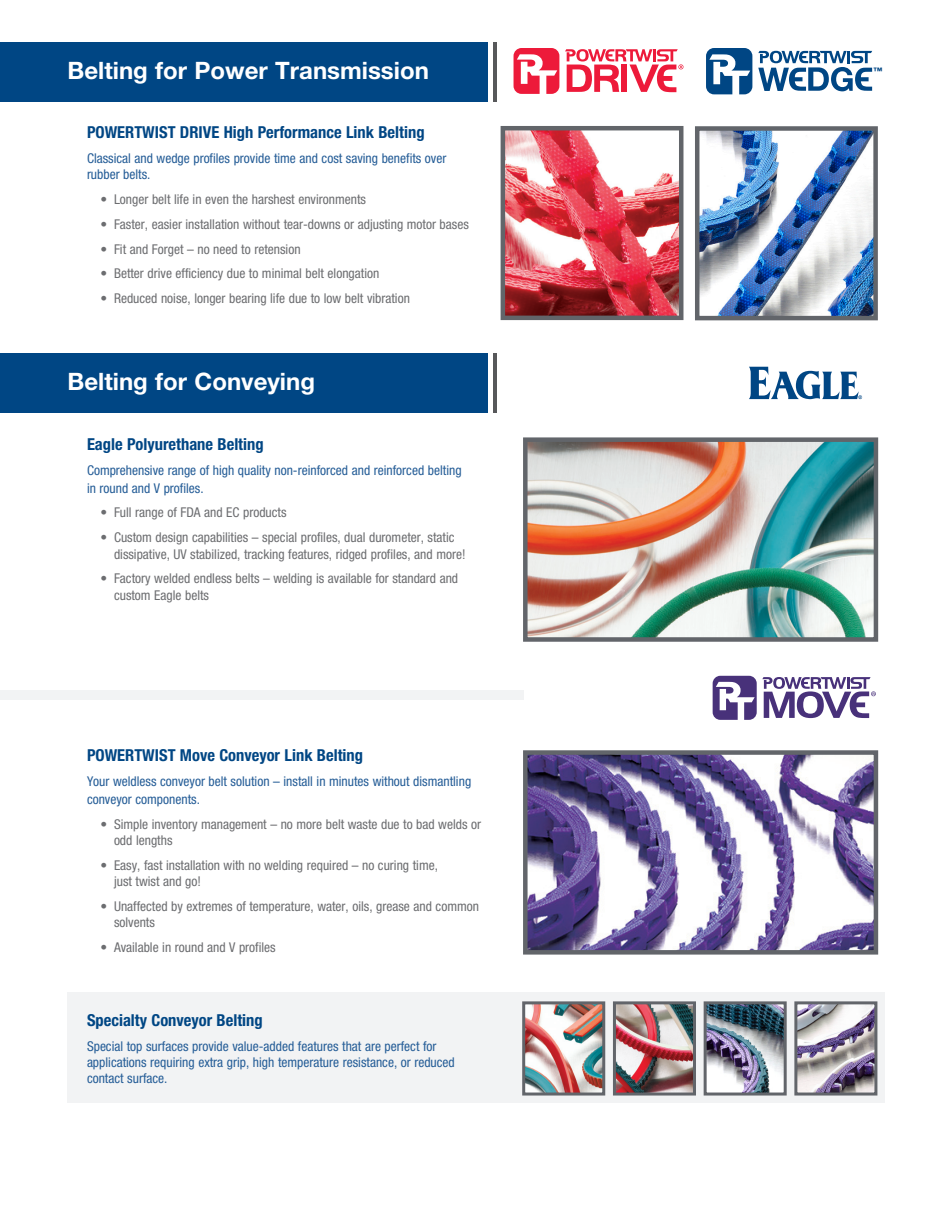
<style>
.page{position:relative;width:945px;height:1215px;background:#fff}
.page>*{position:absolute;margin:0;border:0;box-sizing:border-box;transform-origin:0 0}
.t1{font:700 24px "Helvetica Neue LT Std";color:#fff}
.Product_Brand_Name{font:700 condensed 16.5px "Helvetica Neue LT Std";color:#004684}
.t2{font:condensed 13.5px/16.2px "Helvetica Neue LT Std";color:#6c6d70}
.Intro_-_body{font:condensed 13.5px/18px "Helvetica Neue LT Std";color:#255d97}
.Intro_-_bullets{font:condensed 13.5px/16.2px "Helvetica Neue LT Std";color:#255d97}
.t3{font:700 condensed 9px "Helvetica Neue LT Std";color:#004684}
</style>
<div class="page">
<div style="left:68px;top:992px;width:817px;height:111px;background:#f2f3f4"></div>
<img style="left:506px;top:131px;width:172px;height:184px">
<div style="left:501px;top:126px;width:182px;height:194px;border:4px solid #62656a"></div>
<img style="left:700px;top:131px;width:173px;height:184px">
<div style="left:695px;top:126px;width:183px;height:194px;border:4px solid #62656a"></div>
<img style="left:528px;top:442px;width:345px;height:195px">
<div style="left:523px;top:437px;width:355px;height:205px;border:4px solid #62656a"></div>
<svg style="left:749px;top:367px;width:113px;height:32px"></svg>
<img style="left:528px;top:755px;width:345px;height:195px">
<div style="left:523px;top:750px;width:355px;height:205px;border:4px solid #62656a"></div>
<img style="left:798px;top:1005px;width:75px;height:87px">
<div style="left:794px;top:1001px;width:83px;height:95px;border:3px solid #62656a"></div>
<img style="left:708px;top:1005px;width:75px;height:87px">
<div style="left:704px;top:1001px;width:83px;height:95px;border:3px solid #62656a"></div>
<img style="left:526px;top:1005px;width:75px;height:87px">
<div style="left:522px;top:1001px;width:83px;height:95px;border:3px solid #62656a"></div>
<img style="left:617px;top:1005px;width:75px;height:87px">
<div style="left:613px;top:1001px;width:83px;height:95px;border:3px solid #62656a"></div>
<svg style="left:713px;top:676px;width:163px;height:44px"></svg>
<svg style="left:514px;top:48px;width:45px;height:46px"></svg>
<svg style="left:565px;top:49px;width:118px;height:43px"></svg>
<div style="left:0;top:42px;width:488px;height:60px;background:#004684"></div>
<div style="left:0;top:353px;width:488px;height:60px;background:#004684"></div>
<div style="left:0;top:690px;width:523px;height:10px;background:#f2f3f4"></div>
<hr style="left:493px;top:42px;width:3px;height:60px;background:#57585a">
<hr style="left:493px;top:353px;width:3px;height:60px;background:#57585a">
<svg style="left:706px;top:48px;width:46px;height:46px"></svg>
<svg style="left:758px;top:51px;width:114px;height:40px"></svg>
<p class="t1" style="left:68px;top:56px;width:363px">Belting for Power Transmission</p>
<p class="Product_Brand_Name" style="left:87px;top:122px;width:339px">POWERTWIST DRIVE High Performance Link Belting</p>
<p class="Intro_-_body" style="left:87px;top:150px;width:361px;line-height:16.2px">Classical and wedge profiles provide time and cost saving benefits over rubber belts.</p>
<p class="t2" style="left:100px;top:191px;width:267px">• Longer belt life in even the harshest environments</p>
<p class="t2" style="left:100px;top:216px;width:370px">• Faster, easier installation without tear-downs or adjusting motor bases</p>
<p class="t2" style="left:100px;top:241px;width:202px">• Fit and Forget – no need to retension</p>
<p class="t2" style="left:100px;top:265px;width:280px">• Better drive efficiency due to minimal belt elongation</p>
<p class="t2" style="left:100px;top:290px;width:311px">• Reduced noise, longer bearing life due to low belt vibration</p>
<p class="t1" style="left:68px;top:367px;width:249px">Belting for Conveying</p>
<p class="Product_Brand_Name" style="left:87px;top:434px;width:178px">Eagle Polyurethane Belting</p>
<p class="Intro_-_body" style="left:87px;top:461px;width:376px">Comprehensive range of high quality non-reinforced and reinforced belting in round and V profiles.</p>
<p class="t2" style="left:100px;top:505px;width:188px">• Full range of FDA and EC products</p>
<p class="t2" style="left:114px;top:529px;width:353px;text-indent:-14px">• Custom design capabilities – special profiles, dual durometer, static dissipative, UV stabilized, tracking features, ridged profiles, and more!</p>
<p class="t2" style="left:114px;top:570px;width:346px;text-indent:-14px">• Factory welded endless belts – welding is available for standard and custom Eagle belts</p>
<p class="Product_Brand_Name" style="left:87px;top:745px;width:278px">POWERTWIST Move Conveyor Link Belting</p>
<p class="Intro_-_body" style="left:87px;top:772px;width:386px">Your weldless conveyor belt solution – install in minutes without dismantling conveyor components.</p>
<p class="t2" style="left:114px;top:816px;width:369px;text-indent:-14px">• Simple inventory management – no more belt waste due to bad welds or odd lengths</p>
<p class="t2" style="left:114px;top:857px;width:326px;text-indent:-14px">• Easy, fast installation with no welding required – no curing time, just twist and go!</p>
<p class="t2" style="left:114px;top:898px;width:367px;text-indent:-14px">• Unaffected by extremes of temperature, water, oils, grease and common solvents</p>
<p class="t2" style="left:100px;top:939px;width:177px">• Available in round and V profiles</p>
<p class="Product_Brand_Name" style="left:87px;top:1010px;width:177px">Specialty Conveyor Belting</p>
<p class="Intro_-_bullets" style="left:87px;top:1038px;width:369px">Special top surfaces provide value-added features that are perfect for applications requiring extra grip, high temperature resistance, or reduced contact surface.</p>
<p class="t3" style="left:873px;top:65px;width:10px">™</p>
</div>
